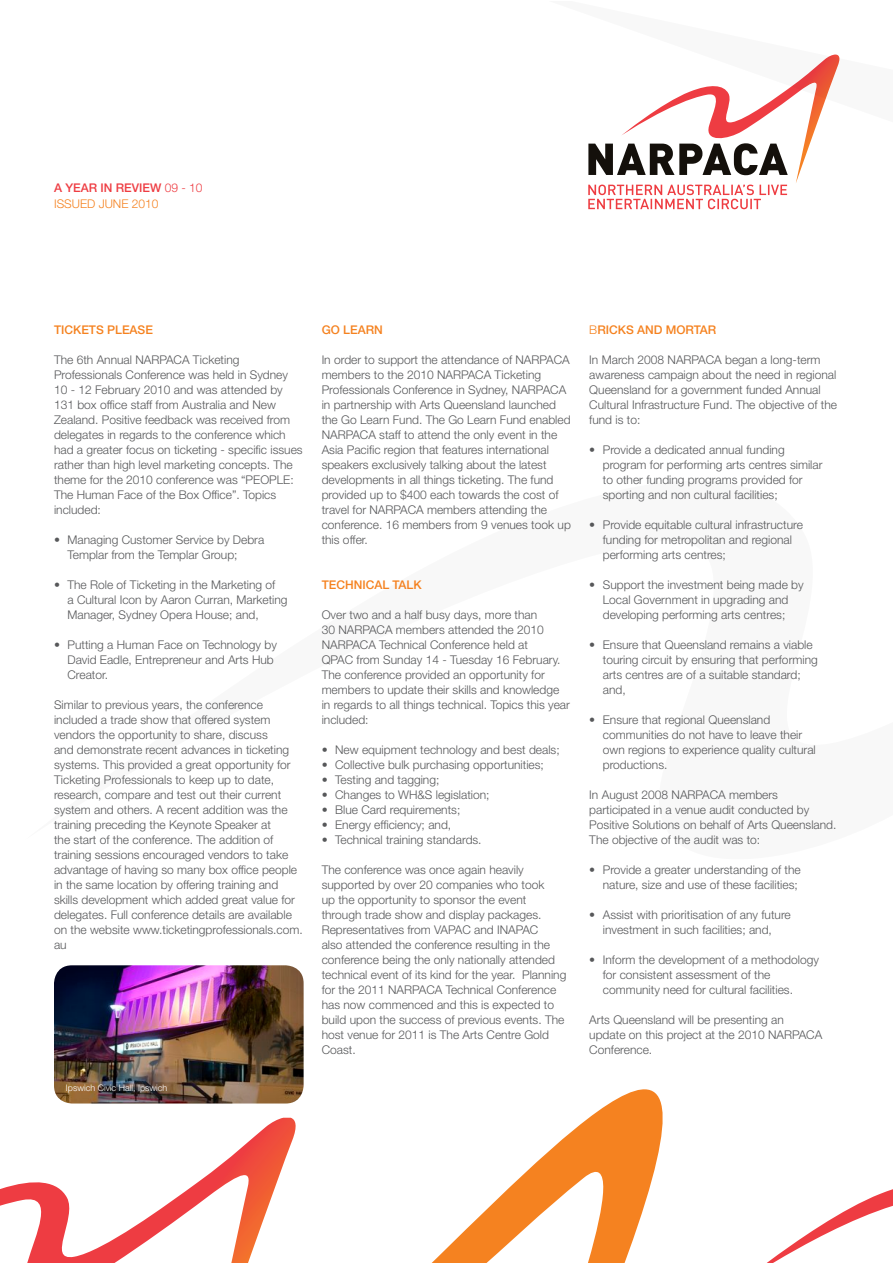
<style>
.page{position:relative;width:893px;height:1263px;background:#fff}
.page>*{position:absolute;margin:0;border:0;box-sizing:border-box;transform-origin:0 0}
.t1{font:300 12px/15px "Helvetica Neue LT Std";color:#57585a}
.t2{font:500 12px "Helvetica Neue LT Std";color:#f58220}
.t3{font:300 12px/16.5px "Helvetica Neue LT Std";color:#f58220}
.t4{font:300 9px "Helvetica Neue LT Std";color:#fff}
.s1{font-weight:500;color:#ee3d43}
.s2{color:#ee3d43}
.s3{font-weight:300}
</style>
<div class="page">
<svg style="left:170px;top:1089px;width:493px;height:174px"></svg>
<svg style="left:588px;top:55px;width:251px;height:154px"></svg>
<svg style="left:0;top:1118px;width:298px;height:145px"></svg>
<svg style="left:767px;top:1189px;width:125px;height:74px"></svg>
<img style="left:54px;top:965px;width:250px;height:138px">
<p class="t3" style="left:54px;top:179px;width:150px"><span class="s1">A YEAR IN REVIEW</span> <span class="s2">09 - 10<br></span>ISSUED JUNE 2010</p>
<p class="t2" style="left:54px;top:322px;width:100px">TICKETS PLEASE</p>
<p class="t1" style="left:54px;top:352px;width:250px">The 6th Annual NARPACA Ticketing Professionals Conference was held in Sydney 10 - 12 February 2010 and was attended by 131 box office staff from Australia and New Zealand. Positive feedback was received from delegates in regards to the conference which had a greater focus on ticketing - specific issues rather than high level marketing concepts. The theme for the 2010 conference was “PEOPLE:<br>The Human Face of the Box Office”. Topics included:</p>
<p class="t1" style="left:68px;top:532px;width:198px;text-indent:-14px">• Managing Customer Service by Debra<br>Templar from the Templar Group;</p>
<p class="t1" style="left:68px;top:577px;width:222px;text-indent:-14px">• The Role of Ticketing in the Marketing of<br>a Cultural Icon by Aaron Curran, Marketing<br>Manager, Sydney Opera House; and,</p>
<p class="t1" style="left:68px;top:637px;width:211px;text-indent:-14px">• Putting a Human Face on Technology by<br>David Eadle, Entrepreneur and Arts Hub<br>Creator.</p>
<p class="t1" style="left:54px;top:697px;width:250px">Similar to previous years, the conference included a trade show that offered system vendors the opportunity to share, discuss<br>and demonstrate recent advances in ticketing systems. This provided a great opportunity for Ticketing Professionals to keep up to date, research, compare and test out their current system and others. A recent addition was the training preceding the Keynote Speaker at<br>the start of the conference. The addition of training sessions encouraged vendors to take advantage of having so many box office people in the same location by offering training and skills development which added great value for delegates. Full conference details are available on the website www.ticketingprofessionals.com. au</p>
<p class="t4" style="left:66px;top:1082px;width:103px">Ipswich Civic Hall, Ipswich</p>
<p class="t2" style="left:322px;top:322px;width:63px">GO LEARN</p>
<p class="t1" style="left:322px;top:352px;width:251px">In order to support the attendance of NARPACA members to the 2010 NARPACA Ticketing Professionals Conference in Sydney, NARPACA in partnership with Arts Queensland launched the Go Learn Fund. The Go Learn Fund enabled NARPACA staff to attend the only event in the Asia Pacific region that features international speakers exclusively talking about the latest developments in all things ticketing. The fund provided up to $400 each towards the cost of travel for NARPACA members attending the conference. 16 members from 9 venues took up this offer.</p>
<p class="t2" style="left:322px;top:577px;width:102px">TECHNICAL TALK</p>
<p class="t1" style="left:322px;top:607px;width:250px">Over two and a half busy days, more than<br>30 NARPACA members attended the 2010<br>NARPACA Technical Conference held at<br>QPAC from Sunday 14 - Tuesday 16 February.<br>The conference provided an opportunity for members to update their skills and knowledge in regards to all things technical. Topics this year included:</p>
<p class="t1" style="left:322px;top:742px;width:239px">• New equipment technology and best deals;</p>
<p class="t1" style="left:322px;top:757px;width:224px">• Collective bulk purchasing opportunities;</p>
<p class="t1" style="left:322px;top:772px;width:119px">• Testing and tagging;</p>
<p class="t1" style="left:322px;top:787px;width:169px">• Changes to WH&amp;S legislation;</p>
<p class="t1" style="left:322px;top:802px;width:140px">• Blue Card requirements;</p>
<p class="t1" style="left:322px;top:817px;width:131px">• Energy efficiency; and,</p>
<p class="t1" style="left:322px;top:832px;width:161px">• Technical training standards.</p>
<p class="t1" style="left:322px;top:862px;width:246px">The conference was once again heavily supported by over 20 companies who took<br>up the opportunity to sponsor the event through trade show and display packages.<br>Representatives from VAPAC and INAPAC<br>also attended the conference resulting in the conference being the only nationally attended technical event of its kind for the year. Planning for the 2011 NARPACA Technical Conference has now commenced and this is expected to build upon the success of previous events. The host venue for 2011 is The Arts Centre Gold Coast.</p>
<p class="t2" style="left:589px;top:322px;width:128px"><span class="s3">B</span>RICKS AND MORTAR</p>
<p class="t1" style="left:589px;top:352px;width:249px">In March 2008 NARPACA began a long-term awareness campaign about the need in regional Queensland for a government funded Annual Cultural Infrastructure Fund. The objective of the fund is to:</p>
<p class="t1" style="left:603px;top:442px;width:221px;text-indent:-14px">• Provide a dedicated annual funding program for performing arts centres similar to other funding programs provided for sporting and non cultural facilities;</p>
<p class="t1" style="left:603px;top:517px;width:202px;text-indent:-14px">• Provide equitable cultural infrastructure funding for metropolitan and regional performing arts centres;</p>
<p class="t1" style="left:589px;top:577px;width:216px;text-align:center">• Support the investment being made by<br>Local Government in upgrading and developing performing arts centres;</p>
<p class="t1" style="left:603px;top:637px;width:216px;text-indent:-14px">• Ensure that Queensland remains a viable touring circuit by ensuring that performing arts centres are of a suitable standard; and,</p>
<p class="t1" style="left:603px;top:712px;width:214px;text-indent:-14px">• Ensure that regional Queensland communities do not have to leave their own regions to experience quality cultural productions.</p>
<p class="t1" style="left:589px;top:787px;width:249px">In August 2008 NARPACA members participated in a venue audit conducted by Positive Solutions on behalf of Arts Queensland.<br>The objective of the audit was to:</p>
<p class="t1" style="left:589px;top:862px;width:213px;text-align:right">• Provide a greater understanding of the nature, size and use of these facilities;</p>
<p class="t1" style="left:589px;top:907px;width:203px;text-align:center">• Assist with prioritisation of any future investment in such facilities; and,</p>
<p class="t1" style="left:603px;top:952px;width:218px;text-indent:-14px">• Inform the development of a methodology for consistent assessment of the community need for cultural facilities.</p>
<p class="t1" style="left:589px;top:1012px;width:234px">Arts Queensland will be presenting an update on this project at the 2010 NARPACA<br>Conference.</p>
</div>
